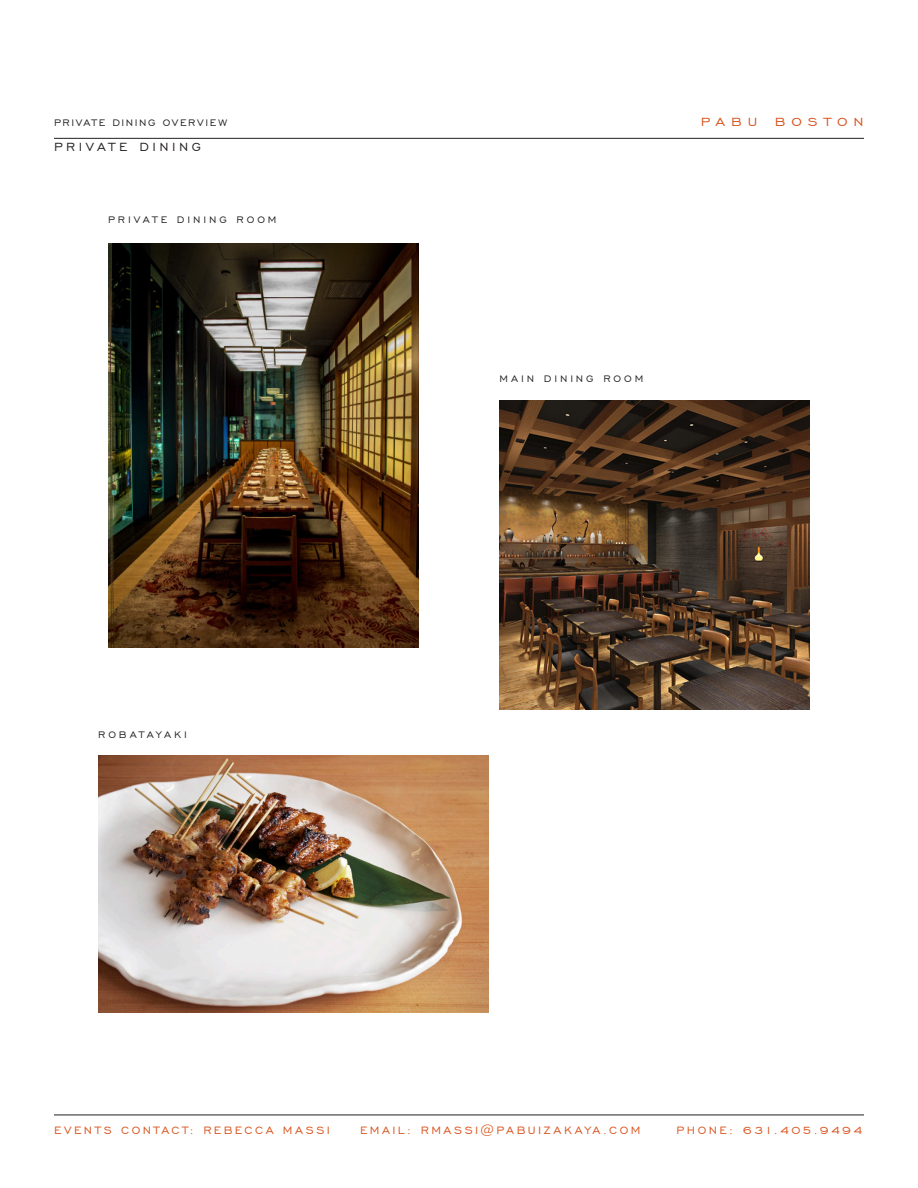
<style>
.page{position:relative;width:918px;height:1188px;background:#fff}
.page>*{position:absolute;margin:0;border:0;box-sizing:border-box;transform-origin:0 0}
.INFO_-_Body_Text{font:15px "Engravers Gothic BT";letter-spacing:.23em;color:#231f20}
.t1{font:15px "Engravers Gothic BT";letter-spacing:.36em;color:#d9531c;scale:1.1 1}
.t2{font:13.5px "Engravers Gothic BT";letter-spacing:.18em;color:#d9531c}
.INFO_-_Body_Text-2{font:12px "Engravers Gothic BT";letter-spacing:.24em;color:#231f20}
.INFO_-_Body_Text-3{font:12px "Engravers Gothic BT";letter-spacing:.135em;color:#231f20}
</style>
<div class="page">
<hr style="left:54px;top:138px;width:810px;height:1px;background:#231f20">
<hr style="left:54px;top:1115px;width:810px;height:1px;background:#231f20">
<img style="left:108px;top:243px;width:310px;height:404px">
<img style="left:500px;top:401px;width:310px;height:308px">
<img style="left:98px;top:756px;width:390px;height:257px">
<p class="INFO_-_Body_Text-3" style="left:54px;top:116px;width:174px">PRIVATE DINING OVERVIEW</p>
<p class="t1" style="left:701px;top:114px;width:150px">PABU BOSTON</p>
<p class="INFO_-_Body_Text" style="left:54px;top:139px;width:149px">PRIVATE DINING</p>
<p class="INFO_-_Body_Text-2" style="left:108px;top:213px;width:170px">PRIVATE DINING ROOM</p>
<p class="INFO_-_Body_Text-2" style="left:98px;top:728px;width:90px">ROBATAYAKI</p>
<p class="INFO_-_Body_Text-2" style="left:500px;top:372px;width:145px">MAIN DINING ROOM</p>
<p class="t2" style="left:54px;top:1123px;width:277px">EVENTS CONTACT: REBECCA MASSI</p>
<p class="t2" style="left:360px;top:1123px;width:282px">EMAIL: RMASSI@PABUIZAKAYA.COM</p>
<p class="t2" style="left:677px;top:1123px;width:187px">PHONE: 631.405.9494</p>
</div>
